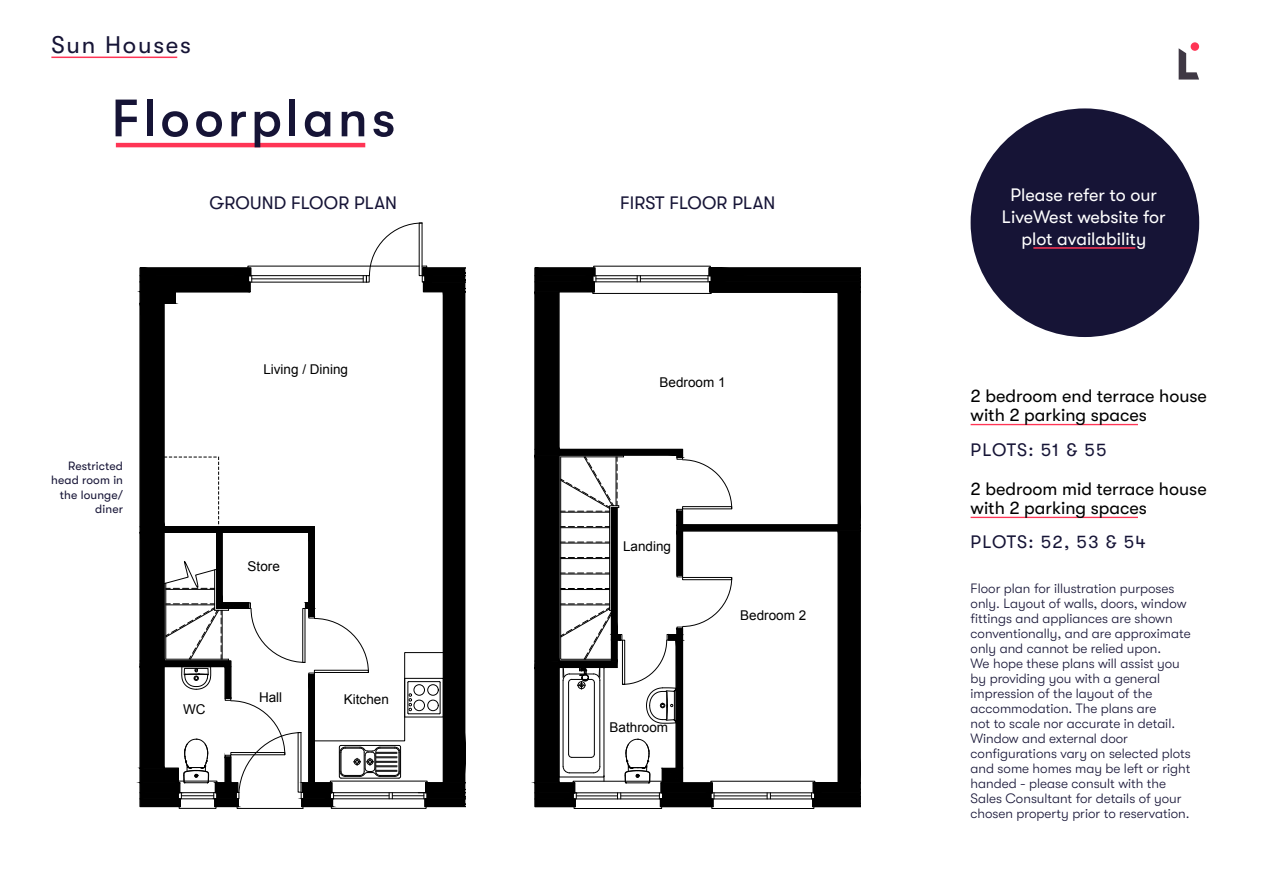
<style>
.page{position:relative;width:1263px;height:893px;background:#fff}
.page>*{position:absolute;margin:0;border:0;box-sizing:border-box;transform-origin:0 0}
.t1{font:500 52.5px "GT Walsheim Pro";letter-spacing:.075em;color:#161436}
.t2{font:24px "GT Walsheim Pro";letter-spacing:.075em;color:#161436}
.t3{font:18px/19.5px "GT Walsheim Pro";color:#000}
.t4{font:18px/21.6px "GT Walsheim Pro";color:#fff;text-align:center}
.t5{font:18px "GT Walsheim Pro";letter-spacing:.01em;color:#161436}
.t6{font:18px "GT Walsheim Pro";letter-spacing:.065em;color:#161436}
.t7{font:18px "GT Walsheim Pro";letter-spacing:.055em;color:#161436}
.t8{font:300 13.5px/15px "GT Walsheim Pro";color:#161436}
.t9{font:13.5px "Arial";color:#000}
.t10{font:12px/14.4px "GT Walsheim Pro";letter-spacing:.01em;color:#161436;text-align:right}
</style>
<div class="page">
<svg style="left:1179px;top:48px;width:20px;height:32px"></svg>
<svg style="left:1190px;top:42px;width:9px;height:9px"></svg>
<hr style="left:116px;top:143px;width:249px;height:4px;background:#ff3555">
<div style="left:970px;top:108px;width:229px;height:229px;background:#161436;border-radius:50%"></div>
<hr style="left:1033px;top:247px;width:102px;height:2px;background:#ff3555">
<hr style="left:970px;top:424px;width:168px;height:1px;background:#ff3555">
<hr style="left:970px;top:517px;width:168px;height:1px;background:#ff3555">
<hr style="left:51px;top:57px;width:126px;height:1px;background:#ff3555">
<svg style="left:139px;top:223px;width:327px;height:586px"></svg>
<div style="left:404px;top:678px;width:39px;height:39px;border:1px solid #000"></div>
<div style="left:162px;top:457px;width:57px;height:72px;border:1px dashed #000"></div>
<svg style="left:534px;top:267px;width:327px;height:542px"></svg>
<h2 class="t2" style="left:51px;top:31px;width:141px">Sun Houses</h2>
<h1 class="t1" style="left:112px;top:89px;width:285px">Floorplans</h1>
<h3 class="t5" style="left:209px;top:193px;width:189px">GROUND FLOOR PLAN</h3>
<h3 class="t5" style="left:620px;top:193px;width:157px">FIRST FLOOR PLAN</h3>
<p class="t10" style="left:51px;top:459px;width:73px">Restricted head room in the lounge/ diner</p>
<p class="t9" style="left:263px;top:360px;width:86px">Living / Dining</p>
<p class="t9" style="left:248px;top:558px;width:34px">Store</p>
<p class="t9" style="left:660px;top:374px;width:68px">Bedroom 1</p>
<p class="t9" style="left:623px;top:537px;width:50px">Landing</p>
<h3 class="t4" style="left:1002px;top:184px;width:165px">Please refer to our<br>LiveWest website for plot availability</h3>
<h3 class="t3" style="left:970px;top:386px;width:238px">2 bedroom end terrace house with 2 parking spaces</h3>
<h3 class="t7" style="left:970px;top:439px;width:137px">PLOTS: 51 &amp; 55</h3>
<h3 class="t3" style="left:970px;top:479px;width:238px">2 bedroom mid terrace house with 2 parking spaces</h3>
<h3 class="t6" style="left:970px;top:532px;width:177px">PLOTS: 52, 53 &amp; 54</h3>
<p class="t9" style="left:1030px;top:537px;width:50px">Landing</p>
<p class="t8" style="left:970px;top:581px;width:222px">Floor plan for illustration purposes only. Layout of walls, doors, window fittings and appliances are shown conventionally, and are approximate only and cannot be relied upon.<br>We hope these plans will assist you by providing you with a general impression of the layout of the accommodation. The plans are<br>not to scale nor accurate in detail.<br>Window and external door configurations vary on selected plots and some homes may be left or right handed - please consult with the Sales Consultant for details of your chosen property prior to reservation.</p>
<p class="t9" style="left:740px;top:607px;width:68px">Bedroom 2</p>
<p class="t9" style="left:259px;top:689px;width:25px">Hall</p>
<p class="t9" style="left:344px;top:690px;width:47px">Kitchen</p>
<p class="t9" style="left:183px;top:701px;width:24px">WC</p>
<p class="t9" style="left:1006px;top:701px;width:24px">WC</p>
<p class="t9" style="left:1091px;top:701px;width:24px">WC</p>
<p class="t9" style="left:610px;top:718px;width:60px">Bathroom</p>
<p class="t9" style="left:1032px;top:720px;width:60px">Bathroom</p>
</div>
